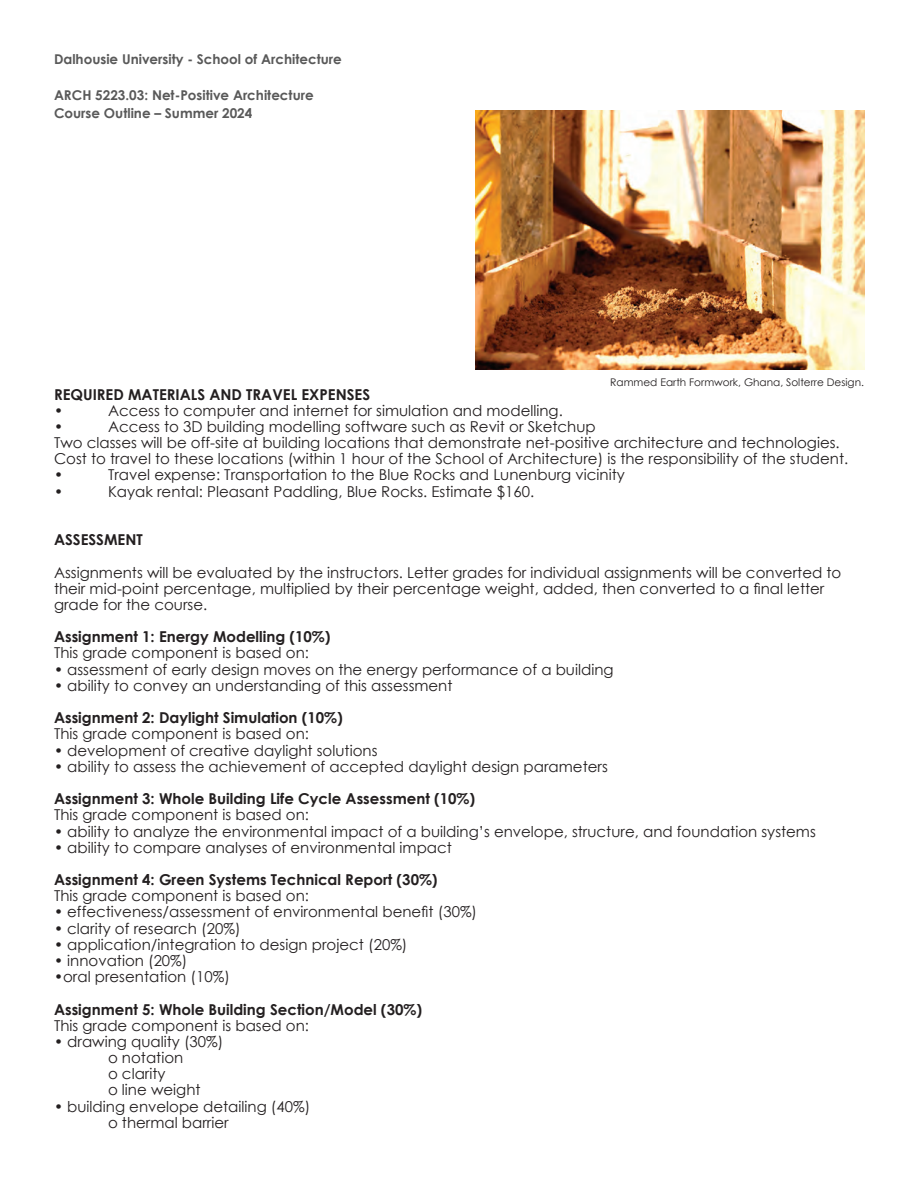
<style>
.page{position:relative;width:918px;height:1188px;background:#fff}
.page>*{position:absolute;margin:0;border:0;box-sizing:border-box;transform-origin:0 0}
.t1{font:15px/16.2px "Century Gothic";color:#231f20}
.t2{font:700 15px "Century Gothic";color:#231f20}
.t3{font:700 13.5px/18px "Century Gothic";color:#595959}
.t4{font:10.5px "Century Gothic";color:#231f20}
</style>
<div class="page">
<img style="left:475px;top:111px;width:389px;height:258px">
<p class="t3" style="left:54px;top:50px;width:289px">Dalhousie University - School of Architecture</p>
<p class="t3" style="left:54px;top:86px;width:261px">ARCH 5223.03: Net-Positive Architecture<br>Course Outline – Summer 2024</p>
<p class="t4" style="left:610px;top:374px;width:255px">Rammed Earth Formwork, Ghana, Solterre Design.</p>
<p class="t2" style="left:54px;top:383px;width:318px">REQUIRED MATERIALS AND TRAVEL EXPENSES</p>
<p class="t1" style="left:54px;top:402px;width:11px">•</p>
<p class="t1" style="left:108px;top:402px;width:456px">Access to computer and internet for simulation and modelling.</p>
<p class="t1" style="left:54px;top:418px;width:11px">•</p>
<p class="t1" style="left:54px;top:418px;width:796px;text-indent:54px">Access to 3D building modelling software such as Revit or Sketchup<br>Two classes will be off-site at building locations that demonstrate net-positive architecture and technologies.<br>Cost to travel to these locations (within 1 hour of the School of Architecture) is the responsibility of the student. •</p>
<p class="t1" style="left:108px;top:467px;width:518px">Travel expense: Transportation to the Blue Rocks and Lunenburg vicinity</p>
<p class="t1" style="left:54px;top:483px;width:11px">•</p>
<p class="t1" style="left:108px;top:483px;width:428px">Kayak rental: Pleasant Paddling, Blue Rocks. Estimate $160.</p>
<p class="t2" style="left:54px;top:528px;width:90px">ASSESSMENT</p>
<p class="t1" style="left:54px;top:564px;width:789px">Assignments will be evaluated by the instructors. Letter grades for individual assignments will be converted to their mid-point percentage, multiplied by their percentage weight, added, then converted to a final letter grade for the course.</p>
<p class="t2" style="left:54px;top:625px;width:278px">Assignment 1: Energy Modelling (10%)</p>
<p class="t1" style="left:54px;top:645px;width:257px">This grade component is based on:</p>
<p class="t1" style="left:54px;top:661px;width:561px">• assessment of early design moves on the energy performance of a building</p>
<p class="t1" style="left:54px;top:677px;width:400px">• ability to convey an understanding of this assessment</p>
<p class="t2" style="left:54px;top:706px;width:290px">Assignment 2: Daylight Simulation (10%)</p>
<p class="t1" style="left:54px;top:726px;width:257px">This grade component is based on:</p>
<p class="t1" style="left:54px;top:742px;width:325px">• development of creative daylight solutions</p>
<p class="t1" style="left:54px;top:758px;width:555px">• ability to assess the achievement of accepted daylight design parameters</p>
<p class="t2" style="left:54px;top:787px;width:423px">Assignment 3: Whole Building Life Cycle Assessment (10%)</p>
<p class="t1" style="left:54px;top:807px;width:257px">This grade component is based on:</p>
<p class="t1" style="left:54px;top:823px;width:763px">• ability to analyze the environmental impact of a building’s envelope, structure, and foundation systems</p>
<p class="t1" style="left:54px;top:839px;width:399px">• ability to compare analyses of environmental impact</p>
<p class="t2" style="left:54px;top:868px;width:385px">Assignment 4: Green Systems Technical Report (30%)</p>
<p class="t1" style="left:54px;top:887px;width:257px">This grade component is based on:</p>
<p class="t1" style="left:54px;top:904px;width:425px">• effectiveness/assessment of environmental benefit (30%)</p>
<p class="t1" style="left:54px;top:920px;width:188px">• clarity of research (20%)</p>
<p class="t1" style="left:54px;top:936px;width:355px">• application/integration to design project (20%)</p>
<p class="t1" style="left:54px;top:952px;width:135px">• innovation (20%)</p>
<p class="t1" style="left:54px;top:968px;width:177px">•oral presentation (10%)</p>
<p class="t2" style="left:54px;top:998px;width:370px">Assignment 5: Whole Building Section/Model (30%)</p>
<p class="t1" style="left:54px;top:1017px;width:257px">This grade component is based on:</p>
<p class="t1" style="left:108px;top:1033px;width:117px;text-indent:-54px">• drawing quality (30%) o notation<br>o clarity<br>o line weight</p>
<p class="t1" style="left:108px;top:1098px;width:204px;text-indent:-54px">• building envelope detailing (40%) o thermal barrier</p>
</div>
